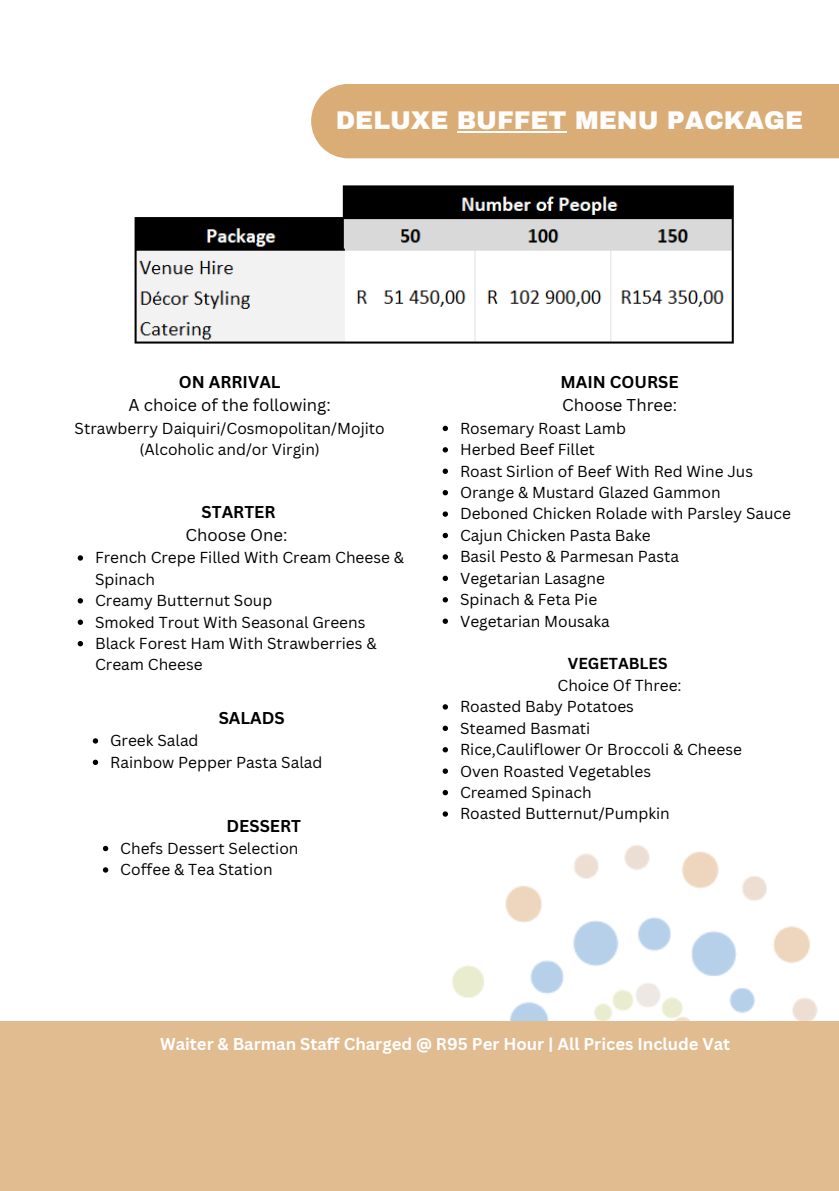
<style>
.page{position:relative;width:839px;height:1191px;background:#fff}
.page>*{position:absolute;margin:0;border:0;box-sizing:border-box;transform-origin:0 0}
.t1{font:900 25px "Archivo";color:#fdfdfd}
.t2{font:700 16.6px "Canva Sans";color:#fff}
.t3{font:16.6px "Canva Sans";color:#000}
.t4{font:700 16.6px "Canva Sans";color:#000}
.t5{font:15.4px/21.4px "Canva Sans";color:#000}
.t6{font:700 15.4px "Canva Sans";color:#000}
</style>
<div class="page">
<img style="left:134px;top:185px;width:600px;height:159px">
<div style="left:311px;top:84px;width:527px;height:74px;background:#daac76"></div>
<svg style="left:442px;top:426px;width:6px;height:5px"></svg>
<svg style="left:442px;top:447px;width:6px;height:6px"></svg>
<svg style="left:442px;top:469px;width:6px;height:5px"></svg>
<svg style="left:442px;top:490px;width:6px;height:5px"></svg>
<svg style="left:442px;top:511px;width:6px;height:6px"></svg>
<svg style="left:442px;top:533px;width:6px;height:5px"></svg>
<svg style="left:442px;top:554px;width:6px;height:6px"></svg>
<svg style="left:442px;top:576px;width:6px;height:5px"></svg>
<svg style="left:442px;top:597px;width:6px;height:5px"></svg>
<svg style="left:442px;top:619px;width:6px;height:5px"></svg>
<svg style="left:442px;top:704px;width:6px;height:6px"></svg>
<svg style="left:442px;top:726px;width:6px;height:5px"></svg>
<svg style="left:442px;top:747px;width:6px;height:5px"></svg>
<svg style="left:442px;top:769px;width:6px;height:5px"></svg>
<svg style="left:442px;top:790px;width:6px;height:5px"></svg>
<svg style="left:442px;top:811px;width:6px;height:6px"></svg>
<svg style="left:78px;top:555px;width:5px;height:6px"></svg>
<svg style="left:78px;top:598px;width:5px;height:6px"></svg>
<svg style="left:78px;top:620px;width:5px;height:5px"></svg>
<svg style="left:78px;top:641px;width:5px;height:5px"></svg>
<svg style="left:93px;top:738px;width:5px;height:6px"></svg>
<svg style="left:93px;top:760px;width:5px;height:5px"></svg>
<img style="left:451px;top:845px;width:367px;height:176px">
<svg style="left:103px;top:846px;width:5px;height:5px"></svg>
<svg style="left:103px;top:867px;width:5px;height:6px"></svg>
<hr style="left:457px;top:131px;width:109px;height:1px;background:#fdfdfd">
<div style="left:0;top:1021px;width:838px;height:170px;background:#e1bc91"></div>
<p class="t1" style="left:336px;top:107px;width:469px">DELUXE BUFFET MENU PACKAGE</p>
<p class="t4" style="left:179px;top:371px;width:103px">ON ARRIVAL</p>
<p class="t3" style="left:129px;top:394px;width:204px">A choice of the following:</p>
<p class="t5" style="left:75px;top:417px;width:312px;text-align:center">Strawberry Daiquiri/Cosmopolitan/Mojito (Alcoholic and/or Virgin)</p>
<p class="t4" style="left:201px;top:500px;width:75px">STARTER</p>
<p class="t3" style="left:186px;top:523px;width:103px">Choose One:</p>
<p class="t5" style="left:95px;top:547px;width:310px">French Crepe Filled With Cream Cheese &amp;<br>Spinach</p>
<p class="t5" style="left:95px;top:590px;width:179px">Creamy Butternut Soup</p>
<p class="t5" style="left:95px;top:611px;width:272px">Smoked Trout With Seasonal Greens</p>
<p class="t5" style="left:95px;top:632px;width:283px">Black Forest Ham With Strawberries &amp;<br>Cream Cheese</p>
<p class="t4" style="left:219px;top:706px;width:67px">SALADS</p>
<p class="t5" style="left:110px;top:730px;width:90px">Greek Salad</p>
<p class="t5" style="left:110px;top:751px;width:214px">Rainbow Pepper Pasta Salad</p>
<p class="t4" style="left:226px;top:814px;width:76px">DESSERT</p>
<p class="t5" style="left:120px;top:837px;width:180px">Chefs Dessert Selection</p>
<p class="t5" style="left:120px;top:859px;width:154px">Coffee &amp; Tea Station</p>
<p class="t4" style="left:560px;top:371px;width:120px">MAIN COURSE</p>
<p class="t3" style="left:562px;top:394px;width:116px">Choose Three:</p>
<p class="t5" style="left:460px;top:417px;width:167px">Rosemary Roast Lamb</p>
<p class="t5" style="left:460px;top:439px;width:136px">Herbed Beef Fillet</p>
<p class="t5" style="left:460px;top:460px;width:294px">Roast Sirlion of Beef With Red Wine Jus</p>
<p class="t5" style="left:460px;top:481px;width:262px">Orange &amp; Mustard Glazed Gammon</p>
<p class="t5" style="left:460px;top:503px;width:332px">Deboned Chicken Rolade with Parsley Sauce</p>
<p class="t5" style="left:460px;top:524px;width:192px">Cajun Chicken Pasta Bake</p>
<p class="t5" style="left:460px;top:546px;width:221px">Basil Pesto &amp; Parmesan Pasta</p>
<p class="t5" style="left:460px;top:567px;width:146px">Vegetarian Lasagne</p>
<p class="t5" style="left:460px;top:588px;width:139px">Spinach &amp; Feta Pie</p>
<p class="t5" style="left:460px;top:610px;width:151px">Vegetarian Mousaka</p>
<p class="t6" style="left:568px;top:653px;width:101px">VEGETABLES</p>
<p class="t5" style="left:557px;top:674px;width:126px">Choice Of Three:</p>
<p class="t5" style="left:460px;top:696px;width:175px">Roasted Baby Potatoes</p>
<p class="t5" style="left:460px;top:717px;width:132px">Steamed Basmati</p>
<p class="t5" style="left:460px;top:738px;width:283px">Rice,Cauliflower Or Broccoli &amp; Cheese</p>
<p class="t5" style="left:460px;top:760px;width:192px">Oven Roasted Vegetables</p>
<p class="t5" style="left:460px;top:781px;width:133px">Creamed Spinach</p>
<p class="t5" style="left:460px;top:803px;width:211px">Roasted Butternut/Pumpkin</p>
<p class="t2" style="left:160px;top:1032px;width:571px">Waiter &amp; Barman Staff Charged @ R95 Per Hour | All Prices Include Vat</p>
</div>
